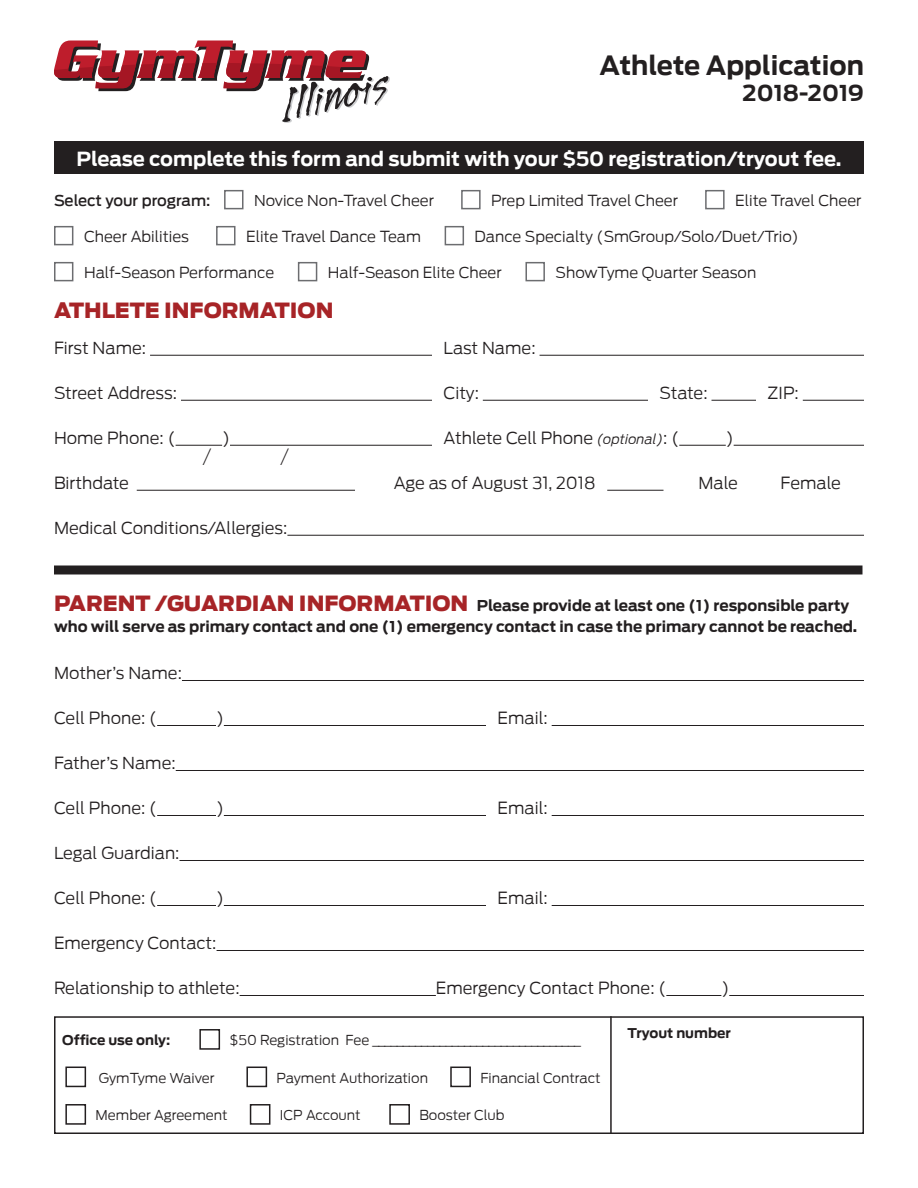
<style>
.page{position:relative;width:918px;height:1188px;background:#fff}
.page>*{position:absolute;margin:0;border:0;box-sizing:border-box;transform-origin:0 0}
.t1{font:700 26.1px "Antenna";color:#231f20}
.t2{font:200 22.5px "Antenna";color:#231f20;scale:.8 1}
.t3{font:700 21.9px "Antenna";color:#231f20}
.t4{font:900 21px "Antenna";color:#a72427}
.t5{font:700 19.5px "Antenna";color:#fff}
.Paragraph{font:300 16.5px "Antenna";color:#231f20}
.Paragraph-2{font:300 15px "Antenna";color:#231f20}
.t6{font:700 15px/21px "Antenna";color:#231f20}
.Paragraph-3{font:500 15px "Antenna";color:#231f20}
.t7{font:300 13.5px "Antenna";color:#231f20}
.t8{font:700 13.5px "Antenna";color:#231f20}
.s1{font-style:italic;font-size:13.5px}
.s2{font-weight:900;font-size:21px;color:#a72427}
</style>
<div class="page">
<div style="left:54px;top:142px;width:810px;height:32px;background:#231f20"></div>
<hr style="left:150px;top:355px;width:282px;height:1px;background:#231f20">
<hr style="left:540px;top:355px;width:324px;height:1px;background:#231f20">
<hr style="left:181px;top:400px;width:251px;height:1px;background:#231f20">
<hr style="left:483px;top:400px;width:165px;height:1px;background:#231f20">
<hr style="left:712px;top:400px;width:44px;height:1px;background:#231f20">
<hr style="left:803px;top:400px;width:61px;height:1px;background:#231f20">
<hr style="left:176px;top:445px;width:46px;height:1px;background:#231f20">
<hr style="left:230px;top:445px;width:202px;height:1px;background:#231f20">
<hr style="left:679px;top:445px;width:47px;height:1px;background:#231f20">
<hr style="left:734px;top:445px;width:130px;height:1px;background:#231f20">
<hr style="left:137px;top:490px;width:218px;height:1px;background:#231f20">
<hr style="left:607px;top:490px;width:57px;height:1px;background:#231f20">
<hr style="left:287px;top:535px;width:577px;height:1px;background:#231f20">
<hr style="left:182px;top:680px;width:682px;height:1px;background:#231f20">
<hr style="left:157px;top:725px;width:59px;height:1px;background:#231f20">
<hr style="left:224px;top:725px;width:262px;height:1px;background:#231f20">
<hr style="left:552px;top:725px;width:312px;height:1px;background:#231f20">
<hr style="left:176px;top:770px;width:688px;height:1px;background:#231f20">
<hr style="left:157px;top:815px;width:59px;height:1px;background:#231f20">
<hr style="left:224px;top:815px;width:262px;height:1px;background:#231f20">
<hr style="left:552px;top:815px;width:312px;height:1px;background:#231f20">
<hr style="left:180px;top:860px;width:684px;height:1px;background:#231f20">
<hr style="left:157px;top:905px;width:59px;height:1px;background:#231f20">
<hr style="left:224px;top:905px;width:262px;height:1px;background:#231f20">
<hr style="left:552px;top:905px;width:312px;height:1px;background:#231f20">
<hr style="left:217px;top:950px;width:647px;height:1px;background:#231f20">
<hr style="left:240px;top:995px;width:196px;height:1px;background:#231f20">
<hr style="left:666px;top:995px;width:55px;height:1px;background:#231f20">
<hr style="left:729px;top:995px;width:135px;height:1px;background:#231f20">
<div style="left:224px;top:190px;width:20px;height:19px;border:2px solid #6c6d70"></div>
<div style="left:461px;top:190px;width:20px;height:19px;border:2px solid #6c6d70"></div>
<div style="left:705px;top:190px;width:20px;height:19px;border:2px solid #6c6d70"></div>
<div style="left:54px;top:226px;width:19px;height:19px;border:2px solid #6c6d70"></div>
<div style="left:216px;top:226px;width:20px;height:19px;border:2px solid #6c6d70"></div>
<div style="left:445px;top:226px;width:19px;height:19px;border:2px solid #6c6d70"></div>
<div style="left:54px;top:262px;width:19px;height:19px;border:2px solid #6c6d70"></div>
<div style="left:298px;top:262px;width:19px;height:19px;border:2px solid #6c6d70"></div>
<div style="left:525px;top:262px;width:20px;height:19px;border:2px solid #6c6d70"></div>
<div style="left:199px;top:1029px;width:21px;height:21px;border:2px solid #231f20"></div>
<div style="left:65px;top:1067px;width:21px;height:20px;border:2px solid #231f20"></div>
<div style="left:246px;top:1067px;width:21px;height:20px;border:2px solid #231f20"></div>
<div style="left:450px;top:1067px;width:21px;height:20px;border:2px solid #231f20"></div>
<div style="left:65px;top:1104px;width:21px;height:21px;border:2px solid #231f20"></div>
<div style="left:250px;top:1104px;width:20px;height:21px;border:2px solid #231f20"></div>
<div style="left:389px;top:1104px;width:21px;height:21px;border:2px solid #231f20"></div>
<div style="left:54px;top:1016px;width:810px;height:118px;border:2px solid #231f20"></div>
<div style="left:54px;top:566px;width:808px;height:8px;background:#231f20"></div>
<hr style="left:610px;top:1016px;width:2px;height:118px;background:#231f20">
<svg style="left:54px;top:41px;width:336px;height:82px"></svg>
<p class="t1" style="left:600px;top:50px;width:266px">Athlete Application</p>
<p class="t3" style="left:743px;top:80px;width:123px">2018-2019</p>
<p class="t5" style="left:77px;top:147px;width:767px">Please complete this form and submit with your $50 registration/tryout fee.</p>
<p class="Paragraph-3" style="left:54px;top:192px;width:158px">Select your program:</p>
<p class="Paragraph-2" style="left:254px;top:192px;width:182px">Novice Non-Travel Cheer</p>
<p class="Paragraph-2" style="left:491px;top:192px;width:188px">Prep Limited Travel Cheer</p>
<p class="Paragraph-2" style="left:735px;top:192px;width:128px">Elite Travel Cheer</p>
<p class="Paragraph-2" style="left:84px;top:228px;width:107px">Cheer Abilities</p>
<p class="Paragraph-2" style="left:246px;top:228px;width:176px">Elite Travel Dance Team</p>
<p class="Paragraph-2" style="left:475px;top:228px;width:326px">Dance Specialty (SmGroup/Solo/Duet/Trio)</p>
<p class="Paragraph-2" style="left:84px;top:264px;width:192px">Half-Season Performance</p>
<p class="Paragraph-2" style="left:328px;top:264px;width:175px">Half-Season Elite Cheer</p>
<p class="Paragraph-2" style="left:556px;top:264px;width:202px">ShowTyme Quarter Season</p>
<p class="t4" style="left:54px;top:298px;width:281px">ATHLETE INFORMATION</p>
<p class="Paragraph" style="left:54px;top:338px;width:94px">First Name:</p>
<p class="Paragraph" style="left:444px;top:338px;width:94px">Last Name:</p>
<p class="Paragraph" style="left:54px;top:383px;width:125px">Street Address:</p>
<p class="Paragraph" style="left:444px;top:383px;width:37px">City:</p>
<p class="Paragraph" style="left:660px;top:383px;width:49px">State:</p>
<p class="Paragraph" style="left:768px;top:383px;width:33px">ZIP:</p>
<p class="Paragraph" style="left:54px;top:428px;width:123px">Home Phone: (</p>
<p class="Paragraph" style="left:222px;top:428px;width:9px">)</p>
<p class="Paragraph" style="left:444px;top:428px;width:237px">Athlete Cell Phone <span class="s1">(optional)</span>: (</p>
<p class="Paragraph" style="left:726px;top:428px;width:9px">)</p>
<p class="Paragraph" style="left:54px;top:473px;width:76px">Birthdate</p>
<p class="Paragraph" style="left:394px;top:473px;width:203px">Age as of August 31, 2018</p>
<p class="Paragraph" style="left:698px;top:473px;width:41px">Male</p>
<p class="Paragraph" style="left:781px;top:473px;width:62px">Female</p>
<p class="Paragraph" style="left:54px;top:518px;width:235px">Medical Conditions/Allergies:</p>
<p class="t2" style="left:203px;top:444px;width:12px">/</p>
<p class="t2" style="left:281px;top:444px;width:12px">/</p>
<p class="t6" style="left:54px;top:595px;width:805px"><span class="s2">PARENT /GUARDIAN INFORMATION</span> Please provide at least one (1) responsible party who will serve as primary contact and one (1) emergency contact in case the primary cannot be reached.</p>
<p class="Paragraph" style="left:54px;top:664px;width:129px">Mother’s Name:</p>
<p class="Paragraph" style="left:54px;top:709px;width:105px">Cell Phone: (</p>
<p class="Paragraph" style="left:216px;top:709px;width:9px">)</p>
<p class="Paragraph" style="left:498px;top:709px;width:52px">Email:</p>
<p class="Paragraph" style="left:54px;top:754px;width:123px">Father’s Name:</p>
<p class="Paragraph" style="left:54px;top:799px;width:105px">Cell Phone: (</p>
<p class="Paragraph" style="left:216px;top:799px;width:9px">)</p>
<p class="Paragraph" style="left:498px;top:799px;width:52px">Email:</p>
<p class="Paragraph" style="left:54px;top:844px;width:127px">Legal Guardian:</p>
<p class="Paragraph" style="left:54px;top:889px;width:105px">Cell Phone: (</p>
<p class="Paragraph" style="left:216px;top:889px;width:9px">)</p>
<p class="Paragraph" style="left:498px;top:889px;width:52px">Email:</p>
<p class="Paragraph" style="left:54px;top:934px;width:164px">Emergency Contact:</p>
<p class="Paragraph" style="left:54px;top:979px;width:187px">Relationship to athlete:</p>
<p class="Paragraph" style="left:436px;top:979px;width:232px">Emergency Contact Phone: (</p>
<p class="Paragraph" style="left:721px;top:979px;width:9px">)</p>
<p class="t8" style="left:62px;top:1032px;width:110px">Office use only:</p>
<p class="t7" style="left:230px;top:1032px;width:353px">$50 Registration Fee __________________________________</p>
<p class="t7" style="left:99px;top:1070px;width:117px">GymTyme Waiver</p>
<p class="t7" style="left:277px;top:1070px;width:153px">Payment Authorization</p>
<p class="t7" style="left:480px;top:1070px;width:122px">Financial Contract</p>
<p class="t7" style="left:96px;top:1107px;width:133px">Member Agreement</p>
<p class="t7" style="left:280px;top:1107px;width:82px">ICP Account</p>
<p class="t7" style="left:419px;top:1107px;width:87px">Booster Club</p>
<p class="t8" style="left:627px;top:1025px;width:105px">Tryout number</p>
</div>
